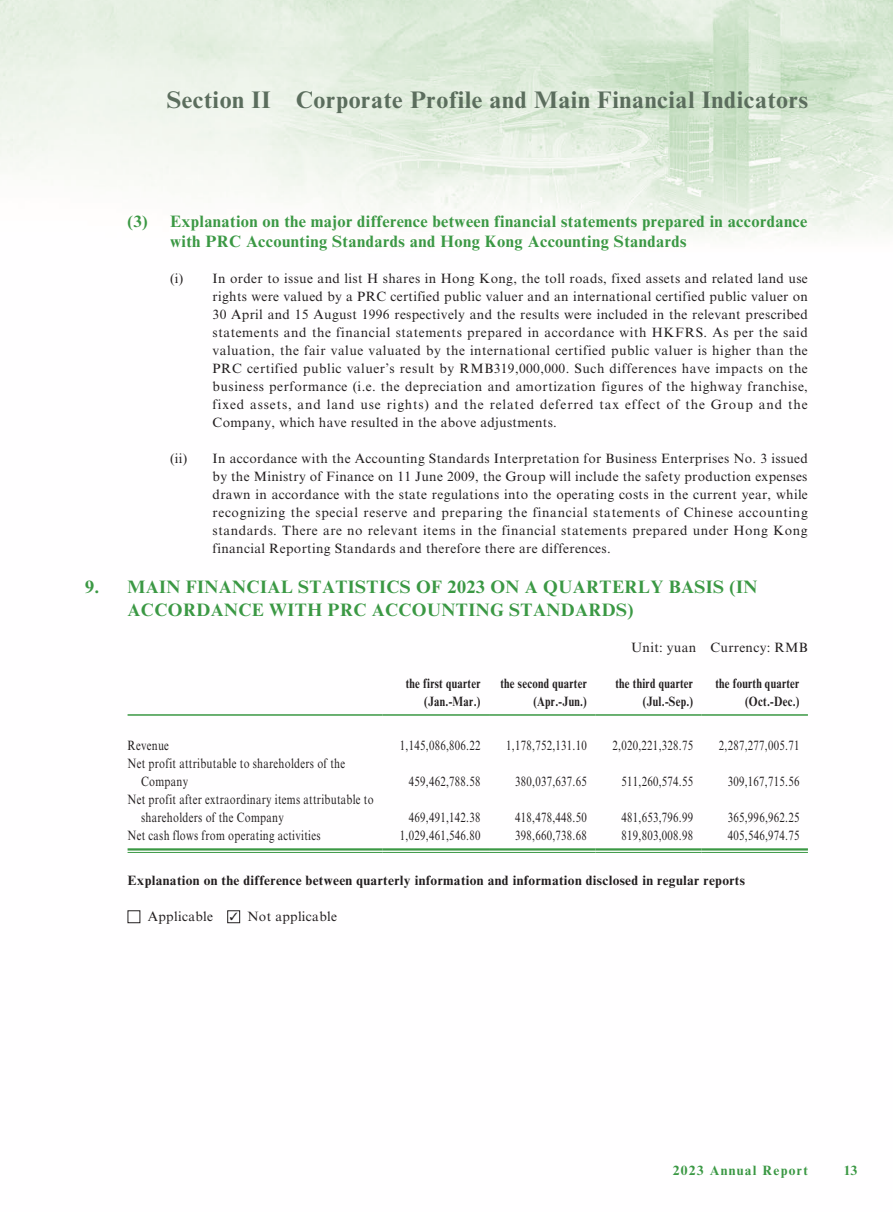
<style>
.page{position:relative;width:893px;height:1212px;background:#fff}
.page>*{position:absolute;margin:0;border:0;box-sizing:border-box;transform-origin:0 0}
.t1{font:700 24px "Times New Roman MT Std";letter-spacing:.025em;color:#5b6d5d}
.t2{font:700 18px/22.5px "Times New Roman MT Std";letter-spacing:.025em;color:#3b9844}
.t3{font:700 16.5px/19.5px "Times New Roman MT Std";letter-spacing:.02em;color:#3b9844}
.t4{font:13.5px/18px "Times New Roman MT Std";letter-spacing:.025em;color:#231f20;text-align:justify}
.t5{font:13.5px/18px "Times New Roman MT Std";letter-spacing:.025em;color:#231f20;scale:.8 1}
.t6{font:700 13.5px/18px "Times New Roman MT Std";letter-spacing:.025em;color:#231f20;text-align:right;scale:.8 1}
.t7{font:700 13.5px "Times New Roman MT Std";letter-spacing:.025em;color:#231f20}
.t8{font:700 13.5px "Times New Roman MT Std";letter-spacing:.095em;color:#3b9844}
</style>
<div class="page">
<img style="left:0;top:0;width:893px;height:924px">
<hr style="left:128px;top:714px;width:255px;height:2px;background:#3b9844">
<hr style="left:383px;top:714px;width:106px;height:2px;background:#3b9844">
<hr style="left:489px;top:714px;width:106px;height:2px;background:#3b9844">
<hr style="left:595px;top:714px;width:107px;height:2px;background:#3b9844">
<hr style="left:702px;top:714px;width:106px;height:2px;background:#3b9844">
<hr style="left:128px;top:848px;width:255px;height:2px;background:#3b9844">
<hr style="left:128px;top:852px;width:255px;height:1px;background:#3b9844">
<hr style="left:383px;top:848px;width:106px;height:2px;background:#3b9844">
<hr style="left:383px;top:852px;width:106px;height:1px;background:#3b9844">
<hr style="left:489px;top:848px;width:106px;height:2px;background:#3b9844">
<hr style="left:489px;top:852px;width:106px;height:1px;background:#3b9844">
<hr style="left:595px;top:848px;width:107px;height:2px;background:#3b9844">
<hr style="left:595px;top:852px;width:107px;height:1px;background:#3b9844">
<hr style="left:702px;top:848px;width:106px;height:2px;background:#3b9844">
<hr style="left:702px;top:852px;width:106px;height:1px;background:#3b9844">
<div style="left:128px;top:910px;width:12px;height:13px;border:1px solid #231f20"></div>
<div style="left:227px;top:910px;width:13px;height:13px;border:1px solid #231f20"></div>
<h1 class="t1" style="left:167px;top:85px;width:643px">Section II Corporate Profile and Main Financial Indicators</h1>
<p class="t3" style="left:170px;top:212px;width:639px;text-indent:-43px">(3) Explanation on the major difference between financial statements prepared in accordance with PRC Accounting Standards and Hong Kong Accounting Standards</p>
<p class="t4" style="left:213px;top:269px;width:597px;text-indent:-43px">(i) In order to issue and list H shares in Hong Kong, the toll roads, fixed assets and related land use rights were valued by a PRC certified public valuer and an international certified public valuer on 30 April and 15 August 1996 respectively and the results were included in the relevant prescribed statements and the financial statements prepared in accordance with HKFRS. As per the said valuation, the fair value valuated by the international certified public valuer is higher than the PRC certified public valuer’s result by RMB319,000,000. Such differences have impacts on the business performance (i.e. the depreciation and amortization figures of the highway franchise, fixed assets, and land use rights) and the related deferred tax effect of the Group and the Company, which have resulted in the above adjustments.</p>
<p class="t4" style="left:170px;top:449px;width:19px">(ii)</p>
<p class="t4" style="left:213px;top:449px;width:597px">In accordance with the Accounting Standards Interpretation for Business Enterprises No. 3 issued by the Ministry of Finance on 11 June 2009, the Group will include the safety production expenses drawn in accordance with the state regulations into the operating costs in the current year, while recognizing the special reserve and preparing the financial statements of Chinese accounting standards. There are no relevant items in the financial statements prepared under Hong Kong financial Reporting Standards and therefore there are differences.</p>
<h2 class="t2" style="left:128px;top:576px;width:631px;text-indent:-43px">9. MAIN FINANCIAL STATISTICS OF 2023 ON A QUARTERLY BASIS (IN<br>ACCORDANCE WITH PRC ACCOUNTING STANDARDS)</h2>
<p class="t4" style="left:631px;top:638px;width:178px">Unit: yuan Currency: RMB</p>
<p class="t6" style="left:406px;top:674px;width:95px">the first quarter (Jan.-Mar.)</p>
<p class="t6" style="left:500px;top:674px;width:109px">the second quarter (Apr.-Jun.)</p>
<p class="t6" style="left:615px;top:674px;width:99px">the third quarter (Jul.-Sep.)</p>
<p class="t6" style="left:715px;top:674px;width:107px">the fourth quarter (Oct.-Dec.)</p>
<p class="t5" style="left:128px;top:736px;width:53px">Revenue</p>
<p class="t5" style="left:400px;top:736px;width:102px">1,145,086,806.22</p>
<p class="t5" style="left:506px;top:736px;width:102px">1,178,752,131.10</p>
<p class="t5" style="left:613px;top:736px;width:102px">2,020,221,328.75</p>
<p class="t5" style="left:719px;top:736px;width:102px">2,287,277,005.71</p>
<p class="t5" style="left:141px;top:754px;width:257px;text-indent:-14px">Net profit attributable to shareholders of the<br>Company</p>
<p class="t5" style="left:409px;top:772px;width:91px">459,462,788.58</p>
<p class="t5" style="left:515px;top:772px;width:91px">380,037,637.65</p>
<p class="t5" style="left:621px;top:772px;width:91px">511,260,574.55</p>
<p class="t5" style="left:728px;top:772px;width:91px">309,167,715.56</p>
<p class="t5" style="left:141px;top:790px;width:292px;text-indent:-14px">Net profit after extraordinary items attributable to shareholders of the Company</p>
<p class="t5" style="left:409px;top:808px;width:91px">469,491,142.38</p>
<p class="t5" style="left:515px;top:808px;width:91px">418,478,448.50</p>
<p class="t5" style="left:621px;top:808px;width:91px">481,653,796.99</p>
<p class="t5" style="left:728px;top:808px;width:91px">365,996,962.25</p>
<p class="t5" style="left:128px;top:826px;width:243px">Net cash flows from operating activities</p>
<p class="t5" style="left:400px;top:826px;width:102px">1,029,461,546.80</p>
<p class="t5" style="left:515px;top:826px;width:91px">398,660,738.68</p>
<p class="t5" style="left:621px;top:826px;width:91px">819,803,008.98</p>
<p class="t5" style="left:728px;top:826px;width:91px">405,546,974.75</p>
<p class="t7" style="left:128px;top:872px;width:619px">Explanation on the difference between quarterly information and information disclosed in regular reports</p>
<p class="t4" style="left:148px;top:908px;width:191px">Applicable ✓ Not applicable</p>
<p class="t8" style="left:673px;top:1162px;width:137px">2023 Annual Report</p>
<p class="t8" style="left:844px;top:1162px;width:15px">13</p>
</div>
